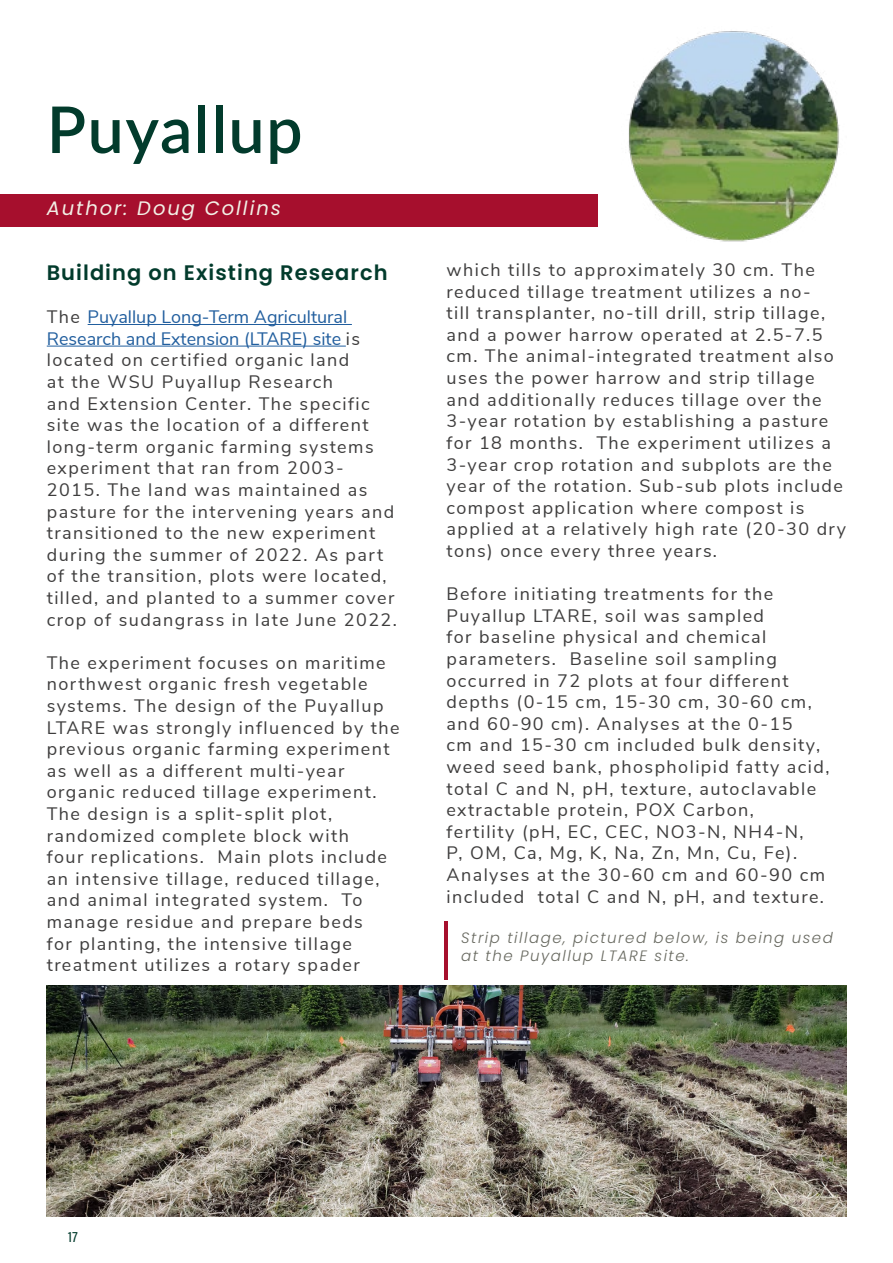
<style>
.page{position:relative;width:893px;height:1263px;background:#fff}
.page>*{position:absolute;margin:0;border:0;box-sizing:border-box;transform-origin:0 0}
.Heading_1{font:600 64.5px "Lato";letter-spacing:.025em;color:#023b2c}
.Heading_2{font:600 21px "Poppins";letter-spacing:.05em;color:#023b2c}
.Author{font:italic 19.5px "Poppins";letter-spacing:.1em;color:#f2f0e6}
.t1{font:18px/21.6px "Nunito Sans";letter-spacing:.08em;color:#3e3d3d}
.t2{font:italic 300 15px/18px "Poppins";letter-spacing:.1em;color:#686960}
.t3{font:500 15px "Acumin Pro Cond";color:#023b2c}
.s1{color:#215e9e}
</style>
<div class="page">
<div style="left:0;top:194px;width:597px;height:33px;background:#a60f2d"></div>
<hr style="left:88px;top:324px;width:264px;height:1px;background:#215e9e">
<hr style="left:47px;top:346px;width:299px;height:1px;background:#215e9e">
<img style="left:628px;top:31px;width:212px;height:211px">
<img style="left:47px;top:986px;width:799px;height:230px">
<hr style="left:444px;top:922px;width:4px;height:58px;background:#a60f2d">
<p class="Heading_1" style="left:47px;top:83px;width:257px">Puyallup</p>
<p class="Author" style="left:47px;top:196px;width:236px">Author: Doug Collins</p>
<p class="Heading_2" style="left:47px;top:260px;width:342px">Building on Existing Research</p>
<p class="t1" style="left:47px;top:305px;width:352px">The <span class="s1">Puyallup Long-Term Agricultural Research and Extension (LTARE) site</span> is located on certified organic land<br>at the WSU Puyallup Research<br>and Extension Center. The specific site was the location of a different long-term organic farming systems experiment that ran from 2003- 2015. The land was maintained as pasture for the intervening years and transitioned to the new experiment during the summer of 2022. As part of the transition, plots were located, tilled, and planted to a summer cover crop of sudangrass in late June 2022.</p>
<p class="t1" style="left:47px;top:651px;width:354px">The experiment focuses on maritime northwest organic fresh vegetable systems. The design of the Puyallup LTARE was strongly influenced by the previous organic farming experiment as well as a different multi-year organic reduced tillage experiment.<br>The design is a split-split plot, randomized complete block with<br>four replications. Main plots include an intensive tillage, reduced tillage, and animal integrated system. To manage residue and prepare beds<br>for planting, the intensive tillage treatment utilizes a rotary spader</p>
<p class="t1" style="left:446px;top:258px;width:401px">which tills to approximately 30 cm. The reduced tillage treatment utilizes a no-<br>till transplanter, no-till drill, strip tillage, and a power harrow operated at 2.5-7.5 cm. The animal-integrated treatment also uses the power harrow and strip tillage and additionally reduces tillage over the 3-year rotation by establishing a pasture for 18 months. The experiment utilizes a 3-year crop rotation and subplots are the year of the rotation. Sub-sub plots include compost application where compost is applied at a relatively high rate (20-30 dry tons) once every three years.</p>
<p class="t1" style="left:446px;top:582px;width:384px">Before initiating treatments for the Puyallup LTARE, soil was sampled<br>for baseline physical and chemical parameters. Baseline soil sampling occurred in 72 plots at four different depths (0-15 cm, 15-30 cm, 30-60 cm, and 60-90 cm). Analyses at the 0-15<br>cm and 15-30 cm included bulk density, weed seed bank, phospholipid fatty acid, total C and N, pH, texture, autoclavable extractable protein, POX Carbon,<br>fertility (pH, EC, CEC, NO3-N, NH4-N,<br>P, OM, Ca, Mg, K, Na, Zn, Mn, Cu, Fe).<br>Analyses at the 30-60 cm and 60-90 cm included total C and N, pH, and texture.</p>
<p class="t2" style="left:461px;top:929px;width:373px">Strip tillage, pictured below, is being used at the Puyallup LTARE site.</p>
<p class="t3" style="left:68px;top:1227px;width:11px">17</p>
</div>
